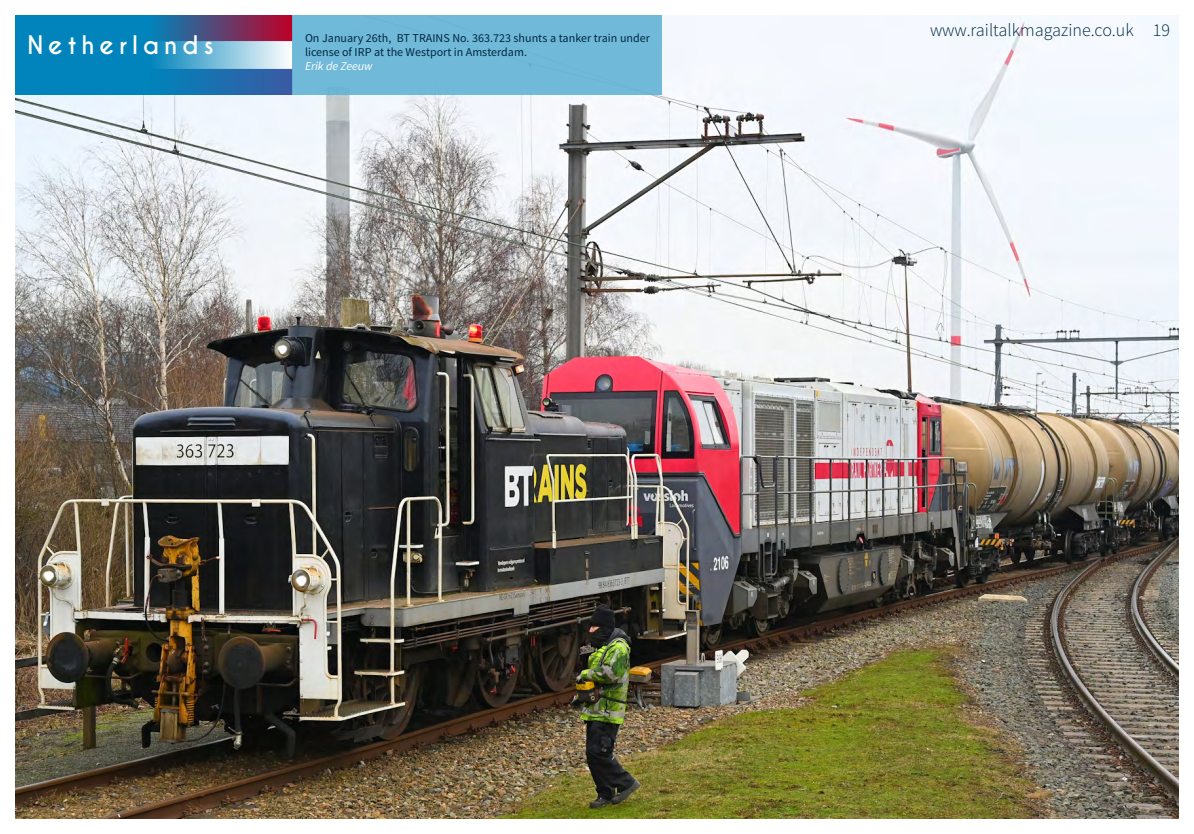
<style>
.page{position:relative;width:1194px;height:834px;background:#fff}
.page>*{position:absolute;margin:0;border:0;box-sizing:border-box;transform-origin:0 0}
.t1{font:700 24px "Caviar Dreams";letter-spacing:.2em;color:#fff}
.t2{font:300 18px "Source Sans Pro";color:#002841}
.t3{font:12px/14.4px "Source Sans Pro";color:#002841}
.t4{font:italic 12px "Source Sans Pro";color:#fff}
</style>
<div class="page">
<img style="left:15px;top:15px;width:1164px;height:804px">
<div style="left:15px;top:15px;width:277px;height:80px;background:#0084bb"></div>
<img style="left:155px;top:15px;width:137px;height:80px">
<div style="left:292px;top:15px;width:370px;height:80px;background:#70b9d8"></div>
<h1 class="t1" style="left:28px;top:30px;width:188px">Netherlands</h1>
<p class="t3" style="left:305px;top:31px;width:346px">On January 26th, BT TRAINS No. 363.723 shunts a tanker train under license of IRP at the Westport in Amsterdam.</p>
<p class="t4" style="left:305px;top:59px;width:69px">Erik de Zeeuw</p>
<h2 class="t2" style="left:930px;top:19px;width:242px">www.railtalkmagazine.co.uk 19</h2>
</div>
